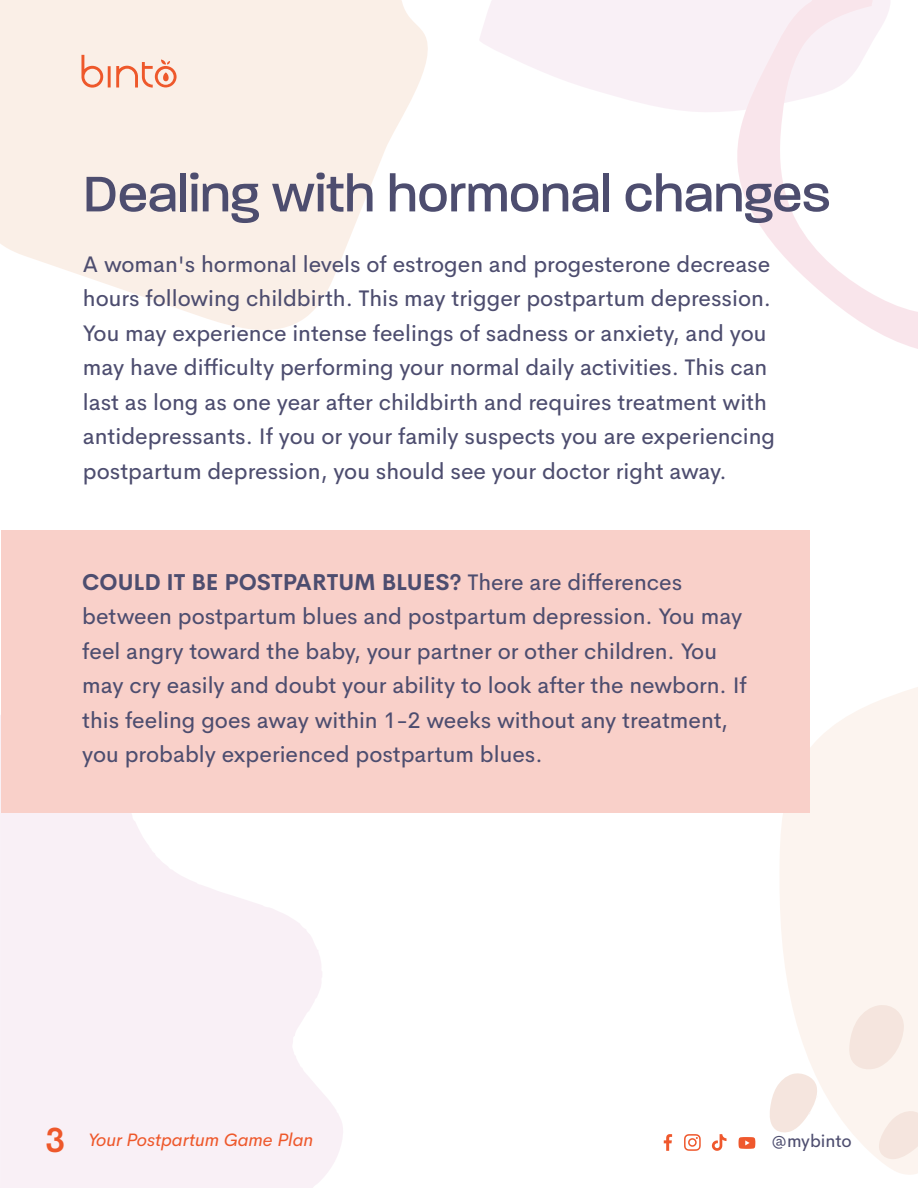
<style>
.page{position:relative;width:918px;height:1188px;background:#fff}
.page>*{position:absolute;margin:0;border:0;box-sizing:border-box;transform-origin:0 0}
.t1{font:500 54px "Paralucent";color:#4d4d6f}
.t2{font:600 34.5px "Cerebri Sans";color:#ee582b}
.t3{font:22.5px/34.5px "Cerebri Sans";color:#4d4d6f}
.t4{font:italic 18px "Cerebri Sans";color:#ee582b}
.t5{font:17.7px "Cerebri Sans";color:#4d4d6f}
.s1{font-weight:700}
</style>
<div class="page">
<svg style="left:0;top:715px;width:343px;height:473px;fill:#f9f0f6"></svg>
<svg style="left:780px;top:687px;width:138px;height:488px;fill:#fcf4ef"></svg>
<svg style="left:0;top:0;width:428px;height:330px;fill:#faefe7"></svg>
<svg style="left:877px;top:1111px;width:41px;height:48px"></svg>
<svg style="left:770px;top:1072px;width:49px;height:61px"></svg>
<svg style="left:479px;top:0;width:255px;height:112px;fill:#f9f0f6"></svg>
<svg style="left:849px;top:1003px;width:56px;height:68px"></svg>
<svg style="left:734px;top:0;width:184px;height:349px"></svg>
<svg style="left:664px;top:1134px;width:8px;height:17px"></svg>
<svg style="left:684px;top:1134px;width:17px;height:17px"></svg>
<svg style="left:711px;top:1134px;width:16px;height:17px"></svg>
<svg style="left:739px;top:1137px;width:16px;height:12px"></svg>
<svg style="left:81px;top:55px;width:22px;height:33px"></svg>
<hr style="left:108px;top:66px;width:3px;height:21px;background:#ee582b">
<svg style="left:116px;top:60px;width:61px;height:28px;background:#f6c2af"></svg>
<div style="left:1px;top:530px;width:808px;height:283px;background:#f9d0c9"></div>
<h1 class="t1" style="left:83px;top:162px;width:749px">Dealing with hormonal changes</h1>
<p class="t3" style="left:83px;top:245px;width:694px">A woman's hormonal levels of estrogen and progesterone decrease hours following childbirth. This may trigger postpartum depression.<br>You may experience intense feelings of sadness or anxiety, and you may have difficulty performing your normal daily activities. This can last as long as one year after childbirth and requires treatment with antidepressants. If you or your family suspects you are experiencing postpartum depression, you should see your doctor right away.</p>
<p class="t3" style="left:82px;top:563px;width:666px"><span class="s1">COULD IT BE POSTPARTUM BLUES?</span> There are differences between postpartum blues and postpartum depression. You may feel angry toward the baby, your partner or other children. You may cry easily and doubt your ability to look after the newborn. If this feeling goes away within 1-2 weeks without any treatment, you probably experienced postpartum blues.</p>
<h2 class="t2" style="left:45px;top:1113px;width:22px">3</h2>
<p class="t5" style="left:772px;top:1127px;width:82px">@mybinto</p>
<p class="t4" style="left:88px;top:1125px;width:227px">Your Postpartum Game Plan</p>
</div>
